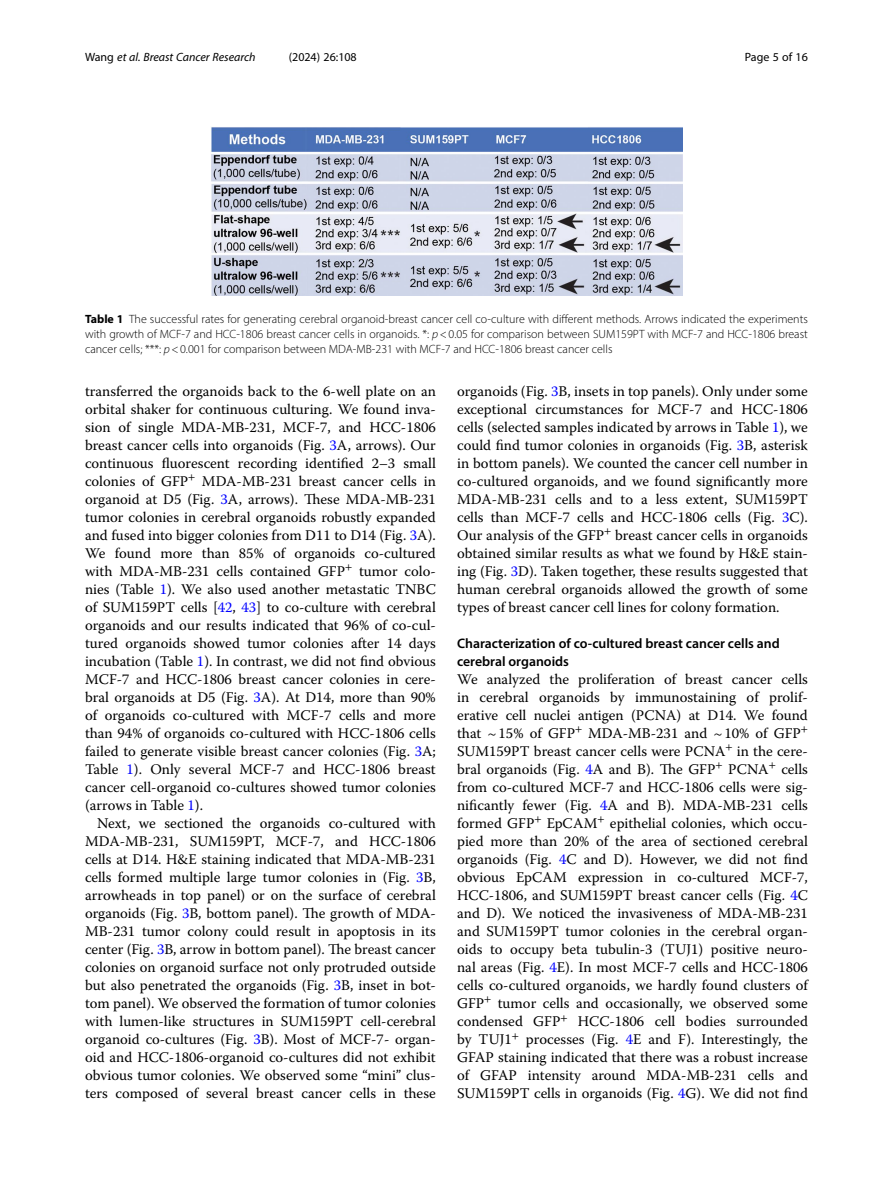
<style>
.page{position:relative;width:893px;height:1191px;background:#fff}
.page>*{position:absolute;margin:0;border:0;box-sizing:border-box;transform-origin:0 0}
.Body_Text{font:14.7px/18px "Warnock Pro";color:#000;text-align:justify}
.Body_Text_Indent{font:14.7px/18px "Warnock Pro";color:#000;text-align:justify}
.Head_2{font:600 13.8px/18px "Myriad Pro";color:#000}
.Figure_Caption{font:300 12px/15px "Myriad Pro";color:#000;text-align:justify}
.t1{font:italic 12px "Myriad Pro";color:#000}
.t2{font:12px "Myriad Pro";color:#000}
.s1{font-style:normal}
.s2{font-weight:700}
.s3{font-style:italic}
.s4{color:#00f}
</style>
<div class="page">
<img style="left:210px;top:127px;width:472px;height:168px">
<p class="t1" style="left:85px;top:50px;width:172px"><span class="s1">Wang</span> et al. Breast Cancer Research</p>
<p class="t2" style="left:289px;top:50px;width:70px">(2024) 26:108</p>
<p class="t2" style="left:745px;top:50px;width:65px">Page 5 of 16</p>
<p class="Figure_Caption" style="left:85px;top:311px;width:724px"><span class="s2">Table 1</span> The successful rates for generating cerebral organoid-breast cancer cell co-culture with different methods. Arrows indicated the experiments with growth of MCF-7 and HCC-1806 breast cancer cells in organoids. *: <span class="s3">p</span>&lt;0.05 for comparison between SUM159PT with MCF-7 and HCC-1806 breast cancer cells; ***: <span class="s3">p</span>&lt;0.001 for comparison between MDA-MB-231 with MCF-7 and HCC-1806 breast cancer cells</p>
<p class="Body_Text" style="left:85px;top:382px;width:352px">transferred the organoids back to the 6-well plate on an orbital shaker for continuous culturing. We found inva&shy;sion of single MDA-MB-231, MCF-7, and HCC-1806 breast cancer cells into organoids (Fig. <span class="s4">3</span>A, arrows). Our continuous fluorescent recording identified 2–3 small colonies of GFP<sup>+</sup> MDA-MB-231 breast cancer cells in organoid at D5 (Fig. <span class="s4">3</span>A, arrows). These MDA-MB-231 tumor colonies in cerebral organoids robustly expanded and fused into bigger colonies from D11 to D14 (Fig. <span class="s4">3</span>A).<br>We found more than 85% of organoids co-cultured with MDA-MB-231 cells contained GFP<sup>+</sup> tumor colo&shy;nies (Table <span class="s4">1</span>). We also used another metastatic TNBC of SUM159PT cells [<span class="s4">42</span>, <span class="s4">43</span>] to co-culture with cerebral organoids and our results indicated that 96% of co-cul&shy;tured organoids showed tumor colonies after 14 days incubation (Table <span class="s4">1</span>). In contrast, we did not find obvious MCF-7 and HCC-1806 breast cancer colonies in cere&shy;bral organoids at D5 (Fig. <span class="s4">3</span>A). At D14, more than 90% of organoids co-cultured with MCF-7 cells and more than 94% of organoids co-cultured with HCC-1806 cells failed to generate visible breast cancer colonies (Fig. <span class="s4">3</span>A; Table <span class="s4">1</span>). Only several MCF-7 and HCC-1806 breast cancer cell-organoid co-cultures showed tumor colonies (arrows in Table <span class="s4">1</span>).</p>
<p class="Body_Text_Indent" style="left:85px;top:814px;width:352px;text-indent:12px">Next, we sectioned the organoids co-cultured with MDA-MB-231, SUM159PT, MCF-7, and HCC-1806 cells at D14. H&amp;E staining indicated that MDA-MB-231 cells formed multiple large tumor colonies in (Fig. <span class="s4">3</span>B, arrowheads in top panel) or on the surface of cerebral organoids (Fig. <span class="s4">3</span>B, bottom panel). The growth of MDA-MB-231 tumor colony could result in apoptosis in its center (Fig. <span class="s4">3</span>B, arrow in bottom panel). The breast cancer colonies on organoid surface not only protruded outside but also penetrated the organoids (Fig. <span class="s4">3</span>B, inset in bot&shy;tom panel). We observed the formation of tumor colonies with lumen-like structures in SUM159PT cell-cerebral organoid co-cultures (Fig. <span class="s4">3</span>B). Most of MCF-7- organ&shy;oid and HCC-1806-organoid co-cultures did not exhibit obvious tumor colonies. We observed some “mini” clus&shy;ters composed of several breast cancer cells in these</p>
<p class="Body_Text_Indent" style="left:457px;top:382px;width:352px">organoids (Fig. <span class="s4">3</span>B, insets in top panels). Only under some exceptional circumstances for MCF-7 and HCC-1806 cells (selected samples indicated by arrows in Table <span class="s4">1</span>), we could find tumor colonies in organoids (Fig. <span class="s4">3</span>B, asterisk in bottom panels). We counted the cancer cell number in co-cultured organoids, and we found significantly more MDA-MB-231 cells and to a less extent, SUM159PT cells than MCF-7 cells and HCC-1806 cells (Fig. <span class="s4">3</span>C).<br>Our analysis of the GFP<sup>+</sup> breast cancer cells in organoids obtained similar results as what we found by H&amp;E stain&shy;ing (Fig. <span class="s4">3</span>D). Taken together, these results suggested that human cerebral organoids allowed the growth of some types of breast cancer cell lines for colony formation.</p>
<p class="Head_2" style="left:457px;top:634px;width:324px">Characterization of co-cultured breast cancer cells and cerebral organoids</p>
<p class="Body_Text" style="left:457px;top:670px;width:352px">We analyzed the proliferation of breast cancer cells in cerebral organoids by immunostaining of prolif&shy;erative cell nuclei antigen (PCNA) at D14. We found that ~15% of GFP<sup>+</sup> MDA-MB-231 and ~10% of GFP<sup>+ </sup>SUM159PT breast cancer cells were PCNA<sup>+</sup> in the cere&shy;bral organoids (Fig. <span class="s4">4</span>A and B). The GFP<sup>+</sup> PCNA<sup>+</sup> cells from co-cultured MCF-7 and HCC-1806 cells were sig&shy;nificantly fewer (Fig. <span class="s4">4</span>A and B). MDA-MB-231 cells formed GFP<sup>+</sup> EpCAM<sup>+</sup> epithelial colonies, which occu&shy;pied more than 20% of the area of sectioned cerebral organoids (Fig. <span class="s4">4</span>C and D). However, we did not find obvious EpCAM expression in co-cultured MCF-7, HCC-1806, and SUM159PT breast cancer cells (Fig. <span class="s4">4</span>C and D). We noticed the invasiveness of MDA-MB-231 and SUM159PT tumor colonies in the cerebral organ&shy;oids to occupy beta tubulin-3 (TUJ1) positive neuro&shy;nal areas (Fig. <span class="s4">4</span>E). In most MCF-7 cells and HCC-1806 cells co-cultured organoids, we hardly found clusters of GFP<sup>+</sup> tumor cells and occasionally, we observed some condensed GFP<sup>+</sup> HCC-1806 cell bodies surrounded by TUJ1<sup>+</sup> processes (Fig. <span class="s4">4</span>E and F). Interestingly, the GFAP staining indicated that there was a robust increase of GFAP intensity around MDA-MB-231 cells and SUM159PT cells in organoids (Fig. <span class="s4">4</span>G). We did not find</p>
</div>
